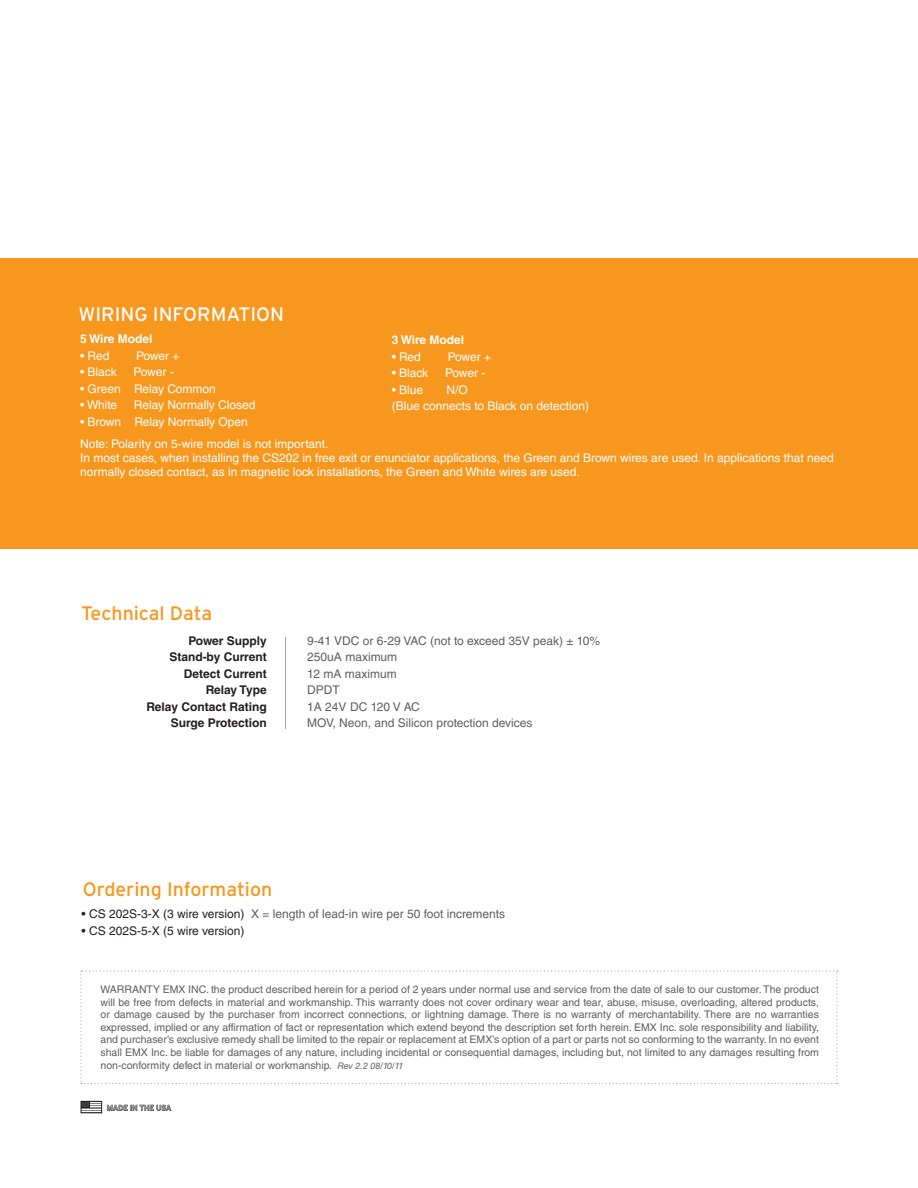
<style>
.page{position:relative;width:918px;height:1188px;background:#fff}
.page>*{position:absolute;margin:0;border:0;box-sizing:border-box;transform-origin:0 0}
.t1{font:19.5px "Interstate";color:#f7971d}
.t2{font:19.5px "Interstate";color:#fff}
.t3{font:12px/21.9px "Helvetica LT Std";color:#fff}
.t4{font:12px/16.5px "Helvetica LT Std";color:#5f5f62}
.t5{font:700 12px/16.5px "Helvetica LT Std";color:#231f20;text-align:right}
.t6{font:12px "Helvetica LT Std";color:#231f20}
.t7{font:700 12px "Helvetica LT Std";color:#fff}
.t8{font:10.5px/12.6px "Helvetica LT Std";color:#5f5f62;text-align:justify}
.t9{font:7.5px "Interstate";color:#a0a1a5}
.s1{color:#231f20}
.s2{font-style:italic;font-size:9px}
</style>
<div class="page">
<div style="left:0;top:258px;width:918px;height:291px;background:#f7971d"></div>
<svg style="left:83px;top:1103px;width:17px;height:8px"></svg>
<div style="left:81px;top:1101px;width:21px;height:12px;border:1px solid #231f20"></div>
<svg style="left:107px;top:1104px;width:65px;height:7px"></svg>
<svg style="left:80px;top:970px;width:758px;height:114px"></svg>
<hr style="left:285px;top:637px;width:1px;height:92px;background:#a0a1a5">
<h1 class="t2" style="left:79px;top:303px;width:207px">WIRING INFORMATION</h1>
<p class="t7" style="left:80px;top:332px;width:74px">5 Wire Model</p>
<p class="t3" style="left:80px;top:345px;width:31px">• Red</p>
<p class="t3" style="left:136px;top:345px;width:45px">Power +</p>
<p class="t3" style="left:80px;top:361px;width:38px">• Black</p>
<p class="t3" style="left:133px;top:361px;width:42px">Power -</p>
<p class="t3" style="left:80px;top:378px;width:137px">• Green Relay Common</p>
<p class="t3" style="left:80px;top:394px;width:39px">• White</p>
<p class="t3" style="left:134px;top:394px;width:123px">Relay Normally Closed</p>
<p class="t3" style="left:80px;top:411px;width:250px">• Brown Relay Normally Open<br>Note: Polarity on 5-wire model is not important.</p>
<p class="t3" style="left:80px;top:451px;width:755px;line-height:14.4px">In most cases, when installing the CS202 in free exit or enunciator applications, the Green and Brown wires are used. In applications that need normally closed contact, as in magnetic lock installations, the Green and White wires are used.</p>
<p class="t7" style="left:392px;top:333px;width:74px">3 Wire Model</p>
<p class="t3" style="left:392px;top:346px;width:31px">• Red</p>
<p class="t3" style="left:448px;top:346px;width:45px">Power +</p>
<p class="t3" style="left:392px;top:362px;width:38px">• Black</p>
<p class="t3" style="left:445px;top:362px;width:42px">Power -</p>
<p class="t3" style="left:392px;top:379px;width:33px">• Blue</p>
<p class="t3" style="left:392px;top:381px;width:199px;line-height:16.5px;text-indent:55px">N/O<br>(Blue connects to Black on detection)</p>
<h1 class="t1" style="left:81px;top:602px;width:133px">Technical Data</h1>
<p class="t5" style="left:146px;top:632px;width:122px">Power Supply<br>Stand-by Current<br>Detect Current<br>Relay Type<br>Relay Contact Rating<br>Surge Protection</p>
<p class="t4" style="left:307px;top:632px;width:294px">9-41 VDC or 6-29 VAC (not to exceed 35V peak) ± 10%<br>250uA maximum<br>12 mA maximum<br>DPDT<br>1A 24V DC 120 V AC<br>MOV, Neon, and Silicon protection devices</p>
<h1 class="t1" style="left:83px;top:879px;width:191px">Ordering Information</h1>
<p class="t4" style="left:82px;top:906px;width:425px"><span class="s1">• CS 202S-3-X (3 wire version)</span> X = length of lead-in wire per 50 foot increments</p>
<p class="t6" style="left:82px;top:924px;width:164px">• CS 202S-5-X (5 wire version)</p>
<p class="t8" style="left:100px;top:983px;width:720px">WARRANTY EMX INC. the product described herein for a period of 2 years under normal use and service from the date of sale to our customer. The product will be free from defects in material and workmanship. This warranty does not cover ordinary wear and tear, abuse, misuse, overloading, altered products, or damage caused by the purchaser from incorrect connections, or lightning damage. There is no warranty of merchantability. There are no warranties expressed, implied or any affirmation of fact or representation which extend beyond the description set forth herein. EMX Inc. sole responsibility and liability, and purchaser’s exclusive remedy shall be limited to the repair or replacement at EMX’s option of a part or parts not so conforming to the warranty. In no event shall EMX Inc. be liable for damages of any nature, including incidental or consequential damages, including but, not limited to any damages resulting from non-conformity defect in material or workmanship. <span class="s2">Rev 2.2 08/10/11</span></p>
<p class="t9" style="left:107px;top:1104px;width:66px">MADE IN THE USA</p>
</div>
